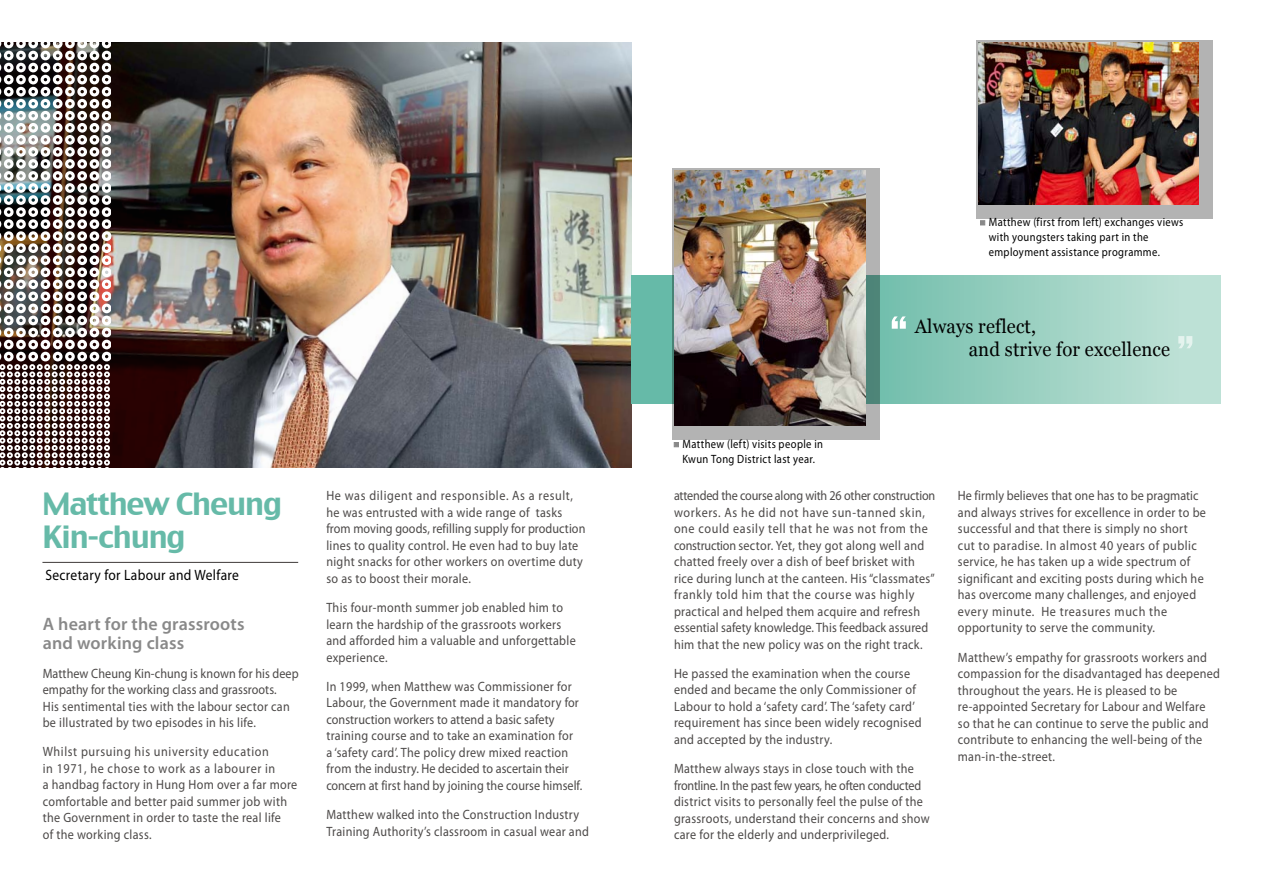
<style>
.page{position:relative;width:1263px;height:893px;background:#fff}
.page>*{position:absolute;margin:0;border:0;box-sizing:border-box;transform-origin:0 0}
.t1{font:30px/33px "Charcoal CY";letter-spacing:-.04em;color:#66baa8}
.t2{font:19.5px/23.2px "Georgia";letter-spacing:.01em;color:#000;scale:.95 1}
.t3{font:600 18px/19.5px "Myriad Pro";letter-spacing:.01em;color:#898989}
.t4{font:15px "Myriad Pro";letter-spacing:.025em;color:#000;scale:.9 1}
.t5{font:13.5px/16.5px "Myriad Pro";letter-spacing:.025em;color:#4c4948;scale:.9 1}
.t6{font:12px/15px "Myriad Pro";letter-spacing:.035em;color:#000;scale:.88 1}
</style>
<div class="page">
<img style="left:111px;top:43px;width:521px;height:425px">
<img style="left:0;top:43px;width:111px;height:425px">
<svg style="left:632px;top:275px;width:589px;height:128px;background:#97cfc0"></svg>
<div style="left:977px;top:40px;width:236px;height:178px;background:#000;opacity:.3"></div>
<img style="left:979px;top:43px;width:220px;height:161px">
<svg style="left:980px;top:220px;width:5px;height:5px"></svg>
<div style="left:672px;top:168px;width:208px;height:271px;background:#000;opacity:.3"></div>
<img style="left:674px;top:170px;width:191px;height:255px">
<svg style="left:674px;top:442px;width:5px;height:5px"></svg>
<svg style="left:892px;top:316px;width:14px;height:13px"></svg>
<svg style="left:1178px;top:336px;width:14px;height:12px"></svg>
<hr style="left:42px;top:562px;width:256px;height:1px;background:#3e3a39">
<p class="t1" style="left:42px;top:487px;width:241px">Matthew Cheung<br>Kin-chung</p>
<p class="t4" style="left:45px;top:566px;width:217px">Secretary for Labour and Welfare</p>
<h1 class="t3" style="left:43px;top:613px;width:203px">A heart for the grassroots and working class</h1>
<p class="t5" style="left:43px;top:664px;width:286px">Matthew Cheung Kin-chung is known for his deep empathy for the working class and grassroots.<br>His sentimental ties with the labour sector can be illustrated by two episodes in his life.</p>
<p class="t5" style="left:43px;top:743px;width:284px">Whilst pursuing his university education<br>in 1971, he chose to work as a labourer in<br>a handbag factory in Hung Hom over a far more comfortable and better paid summer job with the Government in order to taste the real life<br>of the working class.</p>
<p class="t5" style="left:326px;top:487px;width:289px">He was diligent and responsible. As a result, he was entrusted with a wide range of tasks from moving goods, refilling supply for production lines to quality control. He even had to buy late night snacks for other workers on overtime duty so as to boost their morale.</p>
<p class="t5" style="left:326px;top:599px;width:279px">This four-month summer job enabled him to learn the hardship of the grassroots workers and afforded him a valuable and unforgettable experience.</p>
<p class="t5" style="left:326px;top:678px;width:286px">In 1999, when Matthew was Commissioner for Labour, the Government made it mandatory for construction workers to attend a basic safety training course and to take an examination for a ‘safety card’. The policy drew mixed reaction from the industry. He decided to ascertain their concern at first hand by joining the course himself.</p>
<p class="t5" style="left:326px;top:806px;width:293px">Matthew walked into the Construction Industry<br>Training Authority’s classroom in casual wear and</p>
<p class="t6" style="left:989px;top:214px;width:223px">Matthew (first from left) exchanges views with youngsters taking part in the employment assistance programme.</p>
<p class="t6" style="left:682px;top:436px;width:161px">Matthew (left) visits people in<br>Kwun Tong District last year.</p>
<h2 class="t2" style="left:969px;top:315px;width:214px;text-indent:-54px">Always reflect,<br>and strive for excellence</h2>
<p class="t5" style="left:674px;top:487px;width:292px">attended the course along with 26 other construction workers. As he did not have sun-tanned skin, one could easily tell that he was not from the construction sector. Yet, they got along well and chatted freely over a dish of beef brisket with rice during lunch at the canteen. His “classmates” frankly told him that the course was highly practical and helped them acquire and refresh essential safety knowledge. This feedback assured him that the new policy was on the right track.</p>
<p class="t5" style="left:674px;top:665px;width:277px">He passed the examination when the course ended and became the only Commissioner of Labour to hold a ‘safety card’. The ‘safety card’ requirement has since been widely recognised and accepted by the industry.</p>
<p class="t5" style="left:674px;top:760px;width:286px">Matthew always stays in close touch with the frontline. In the past few years, he often conducted district visits to personally feel the pulse of the grassroots, understand their concerns and show care for the elderly and underprivileged.</p>
<p class="t5" style="left:958px;top:487px;width:277px">He firmly believes that one has to be pragmatic and always strives for excellence in order to be successful and that there is simply no short cut to paradise. In almost 40 years of public service, he has taken up a wide spectrum of significant and exciting posts during which he has overcome many challenges, and enjoyed every minute. He treasures much the opportunity to serve the community.</p>
<p class="t5" style="left:958px;top:649px;width:278px">Matthew’s empathy for grassroots workers and</p>
<p class="t5" style="left:958px;top:665px;width:293px">compassion for the disadvantaged has deepened</p>
<p class="t5" style="left:962px;top:682px;width:240px">hroughout the years. He is pleased to be</p>
<p class="t5" style="left:962px;top:698px;width:272px">e-appointed Secretary for Labour and Welfare</p>
<p class="t5" style="left:958px;top:715px;width:280px">so that he can continue to serve the public and</p>
<p class="t5" style="left:958px;top:731px;width:273px">contribute to enhancing the well-being of the</p>
<p class="t5" style="left:958px;top:748px;width:110px">man-in-the-street.</p>
</div>
